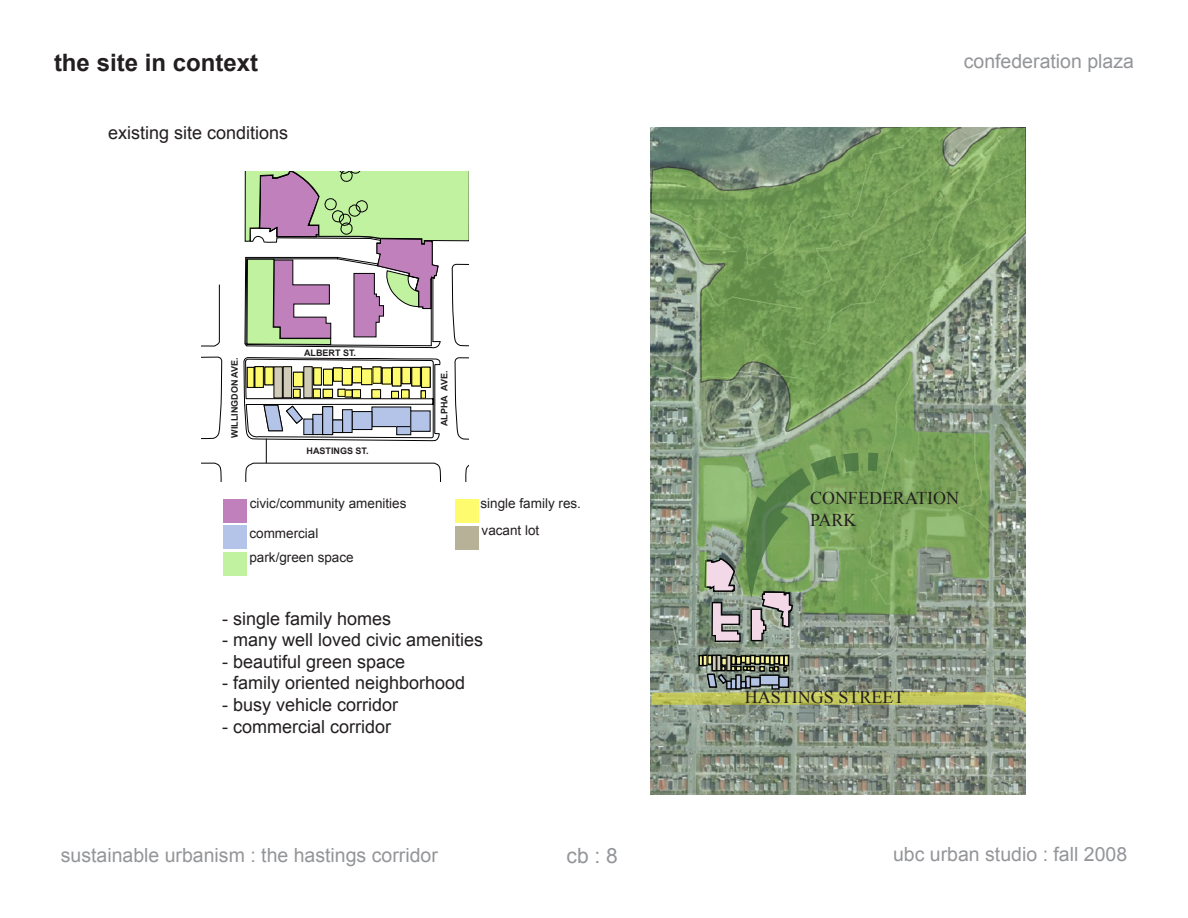
<style>
.page{position:relative;width:1188px;height:918px;background:#fff}
.page>*{position:absolute;margin:0;border:0;box-sizing:border-box;transform-origin:0 0}
.t1{font:700 24px "Arial";color:#231f20}
.Text{font:21px "Arial";color:#939598}
.Text-2{font:19.5px "Arial";color:#939598}
.t2{font:18px "Arial";color:#231f20}
.t3{font:18px/21.6px "Times New Roman";color:#231f20}
.t4{font:13.5px "Arial";color:#231f20}
.t5{font:700 9px "Arial";color:#231f20}
</style>
<div class="page">
<img style="left:651px;top:432px;width:374px;height:363px">
<svg style="left:652px;top:655px;width:373px;height:60px;background:#919a7a"></svg>
<hr style="left:712px;top:655px;width:4px;height:16px;background:#d0cbb8">
<div style="left:712px;top:655px;width:5px;height:16px;border:1px solid #050605"></div>
<hr style="left:717px;top:655px;width:4px;height:16px;background:#d0cbb8">
<div style="left:716px;top:655px;width:6px;height:16px;border:1px solid #050605"></div>
<hr style="left:727px;top:655px;width:4px;height:16px;background:#d0cbb8">
<div style="left:726px;top:655px;width:6px;height:16px;border:1px solid #050605"></div>
<svg style="left:650px;top:127px;width:375px;height:305px;background:#7a9a67"></svg>
<svg style="left:698px;top:353px;width:291px;height:261px;background:#7f9e6a"></svg>
<div style="left:699px;top:552px;width:8px;height:39px;background:#77a457"></div>
<svg style="left:704px;top:453px;width:155px;height:190px;background:#83a072"></svg>
<svg style="left:868px;top:453px;width:10px;height:18px"></svg>
<svg style="left:201px;top:357px;width:21px;height:83px"></svg>
<svg style="left:201px;top:285px;width:18px;height:61px"></svg>
<svg style="left:244px;top:357px;width:197px;height:124px"></svg>
<svg style="left:201px;top:463px;width:21px;height:18px"></svg>
<svg style="left:466px;top:465px;width:2px;height:16px"></svg>
<svg style="left:455px;top:358px;width:13px;height:82px"></svg>
<svg style="left:245px;top:171px;width:223px;height:177px"></svg>
<div style="left:223px;top:499px;width:24px;height:23px;background:#bf80bc"></div>
<div style="left:455px;top:500px;width:24px;height:23px;background:#fffb6e"></div>
<div style="left:455px;top:527px;width:24px;height:23px;background:#b7b197"></div>
<div style="left:223px;top:525px;width:24px;height:24px;background:#b3c4e8"></div>
<div style="left:223px;top:552px;width:24px;height:23px;background:#c1f2a0"></div>
<p class="t1" style="left:54px;top:47px;width:206px">the site in context</p>
<p class="t2" style="left:108px;top:121px;width:182px">existing site conditions</p>
<p class="t5" style="left:229px;top:438px;width:82px;rotate:-90deg">WILLINGDON AVE.</p>
<p class="t5" style="left:304px;top:346px;width:54px">ALBERT ST.</p>
<p class="t5" style="left:307px;top:444px;width:64px">HASTINGS ST.</p>
<p class="t4" style="left:250px;top:494px;width:158px">civic/community amenities</p>
<p class="t4" style="left:249px;top:525px;width:70px">commercial</p>
<p class="t4" style="left:249px;top:548px;width:106px">park/green space</p>
<p class="t5" style="left:439px;top:426px;width:57px;rotate:-90deg">ALPHA AVE.</p>
<p class="t4" style="left:481px;top:494px;width:102px">single family res.</p>
<p class="t4" style="left:482px;top:521px;width:59px">vacant lot</p>
<p class="t2" style="left:222px;top:607px;width:171px">- single family homes</p>
<p class="t2" style="left:222px;top:628px;width:263px">- many well loved civic amenities</p>
<p class="t2" style="left:222px;top:650px;width:185px">- beautiful green space</p>
<p class="t2" style="left:222px;top:671px;width:245px">- family oriented neighborhood</p>
<p class="t2" style="left:222px;top:693px;width:178px">- busy vehicle corridor</p>
<p class="t2" style="left:222px;top:715px;width:171px">- commercial corridor</p>
<p class="Text-2" style="left:964px;top:49px;width:172px">confederation plaza</p>
<p class="t3" style="left:810px;top:487px;width:151px">CONFEDERATION<br>PARK</p>
<p class="t3" style="left:745px;top:686px;width:161px">HASTINGS STREET</p>
<p class="Text-2" style="left:61px;top:843px;width:379px">sustainable urbanism : the hastings corridor</p>
<p class="Text-2" style="left:893px;top:841px;width:236px">ubc urban studio : fall 2008</p>
<p class="Text" style="left:567px;top:842px;width:53px">cb : 8</p>
</div>
